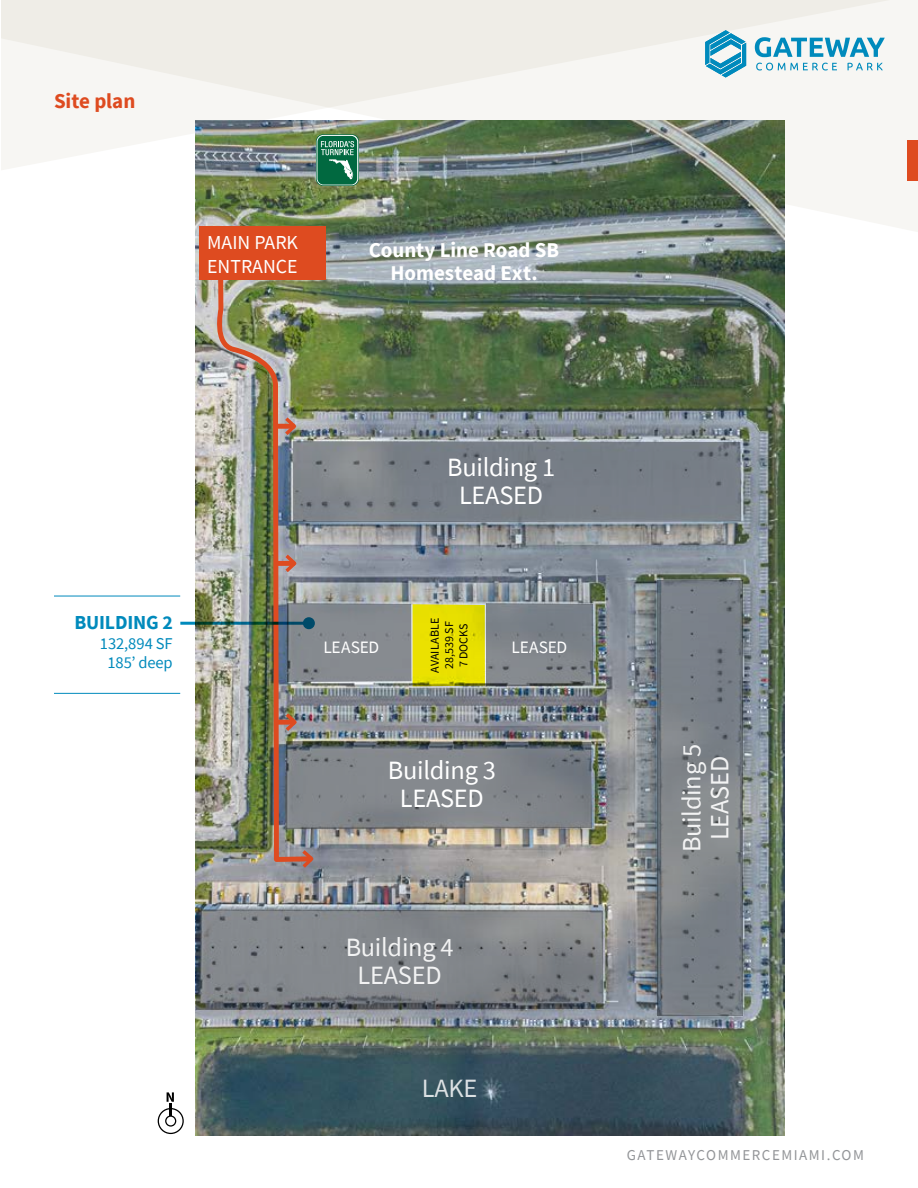
<style>
.page{position:relative;width:918px;height:1188px;background:#fff}
.page>*{position:absolute;margin:0;border:0;box-sizing:border-box;transform-origin:0 0}
.t1{font:26.4px/28px "Source Sans Pro";letter-spacing:-.01em;color:#fff;text-align:center}
.t2{font:700 21px/22.5px "Source Sans Pro";color:#fff;text-align:center}
.t3{font:700 21px "Source Sans Pro";letter-spacing:-.005em;color:#de4b20}
.t4{font:19.8px/23.7px "Source Sans Pro";color:#fff}
.t5{font:700 19.8px "Source Sans Pro";letter-spacing:-.01em;color:#008abc}
.t6{font:17.4px "Source Sans Pro";letter-spacing:-.01em;color:#fff}
.t7{font:16.5px/19.8px "Source Sans Pro";letter-spacing:-.005em;color:#008abc;text-align:center}
.t8{font:15px "Source Sans Pro";letter-spacing:.1em;color:#939598}
.t9{font:12px/14.4px "Source Sans Pro";letter-spacing:.01em;color:#000}
</style>
<div class="page">
<svg style="left:195px;top:170px;width:723px;height:64px;fill:#f7f6f3"></svg>
<svg style="left:1px;top:0;width:917px;height:170px;fill:#f7f6f3"></svg>
<img style="left:196px;top:120px;width:589px;height:1016px">
<svg style="left:705px;top:30px;width:41px;height:47px"></svg>
<svg style="left:755px;top:37px;width:130px;height:20px"></svg>
<svg style="left:756px;top:63px;width:81px;height:8px"></svg>
<svg style="left:848px;top:63px;width:35px;height:7px"></svg>
<div style="left:907px;top:140px;width:11px;height:41px;background:#de4b20"></div>
<img style="left:213px;top:280px;width:104px;height:856px">
<svg style="left:299px;top:847px;width:18px;height:24px"></svg>
<div style="left:277px;top:720px;width:18px;height:5px;background:#de4b20"></div>
<svg style="left:282px;top:710px;width:18px;height:25px"></svg>
<div style="left:276px;top:561px;width:19px;height:5px;background:#de4b20"></div>
<svg style="left:282px;top:551px;width:18px;height:25px"></svg>
<div style="left:276px;top:424px;width:18px;height:5px;background:#de4b20"></div>
<svg style="left:158px;top:1092px;width:26px;height:42px"></svg>
<svg style="left:316px;top:134px;width:43px;height:52px"></svg>
<svg style="left:317px;top:135px;width:41px;height:50px"></svg>
<div style="left:318px;top:136px;width:39px;height:49px;background:#016940;border-radius:6px"></div>
<svg style="left:321px;top:141px;width:33px;height:38px"></svg>
<div style="left:200px;top:226px;width:126px;height:54px;background:#de4b20"></div>
<svg style="left:281px;top:414px;width:460px;height:108px;background:#7d848c"></svg>
<svg style="left:286px;top:741px;width:306px;height:88px;background:#7b7f83"></svg>
<svg style="left:657px;top:580px;width:85px;height:436px;background:#7a8086"></svg>
<svg style="left:196px;top:910px;width:408px;height:100px;background:#7c8084"></svg>
<hr style="left:54px;top:596px;width:126px;height:1px;background:#008abc">
<hr style="left:54px;top:693px;width:126px;height:1px;background:#008abc">
<hr style="left:180px;top:622px;width:129px;height:3px;background:#008abc">
<svg style="left:287px;top:603px;width:306px;height:83px;background:#989a6c"></svg>
<p class="t3" style="left:54px;top:87px;width:83px">Site plan</p>
<p class="t4" style="left:207px;top:230px;width:92px">MAIN PARK<br>ENTRANCE</p>
<p class="t2" style="left:369px;top:239px;width:192px">County Line Road SB<br>Homestead Ext.</p>
<p class="t5" style="left:74px;top:609px;width:100px">BUILDING 2</p>
<p class="t7" style="left:100px;top:633px;width:75px">132,894 SF<br>185’ deep</p>
<p class="t1" style="left:447px;top:453px;width:110px">Building 1<br>LEASED</p>
<p class="t9" style="left:428px;top:673px;width:56px;rotate:-90deg">AVAILABLE<br>28,539 SF<br>7 DOCKS</p>
<p class="t6" style="left:323px;top:636px;width:57px">LEASED</p>
<p class="t6" style="left:512px;top:636px;width:57px">LEASED</p>
<p class="t1" style="left:388px;top:756px;width:110px">Building 3<br>LEASED</p>
<p class="t1" style="left:346px;top:933px;width:110px">Building 4<br>LEASED</p>
<p class="t1" style="left:422px;top:1074px;width:57px">LAKE</p>
<p class="t1" style="left:678px;top:852px;width:110px;rotate:-90deg">Building 5<br>LEASED</p>
<p class="t8" style="left:627px;top:1146px;width:239px">GATEWAYCOMMERCEMIAMI.COM</p>
</div>
